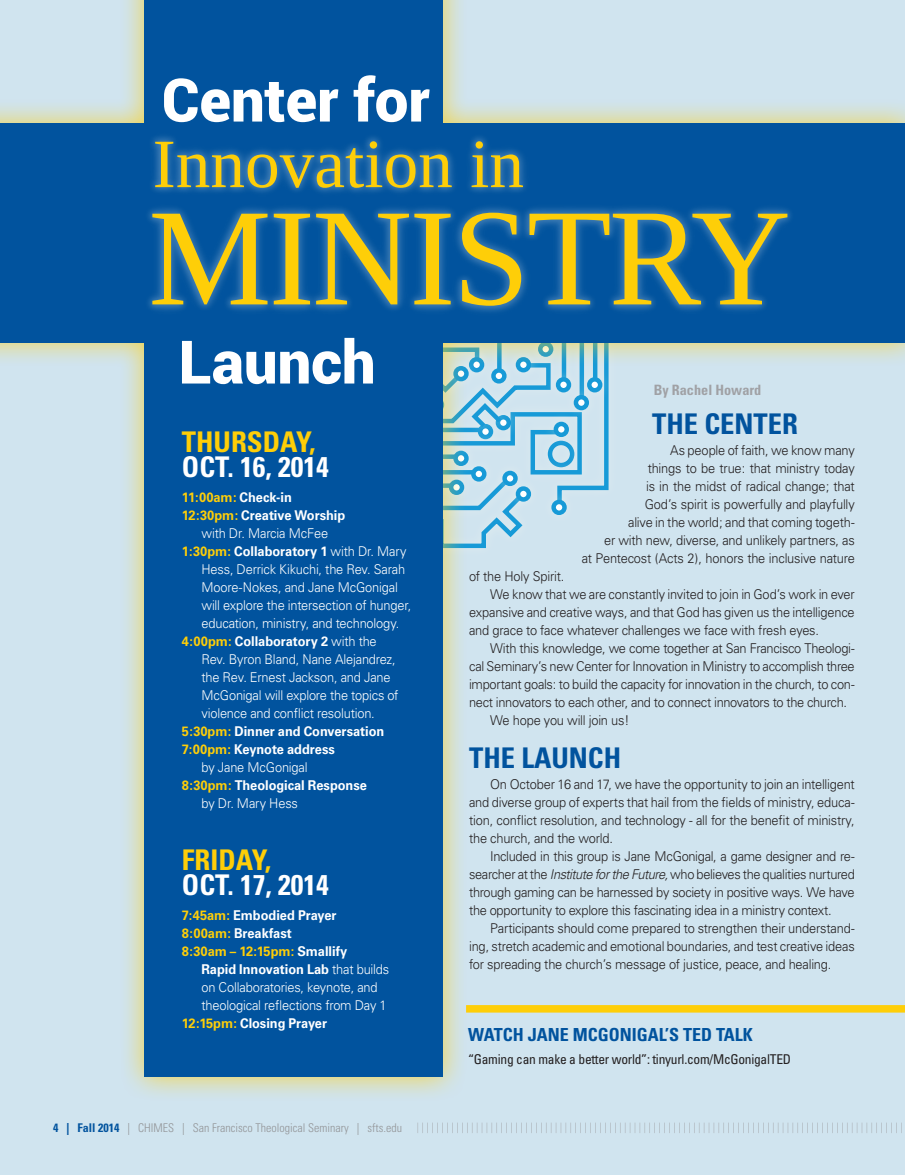
<style>
.page{position:relative;width:905px;height:1175px;background:#fff}
.page>*{position:absolute;margin:0;border:0;box-sizing:border-box;transform-origin:0 0}
.t1{font:138.45px "Tinos";color:#fece08}
.t2{font:69.3px "Tinos";color:#fece08}
.t3{font:900 59.85px "Roboto";color:#fff}
.t4{font:700 condensed 28.5px "Univers";color:#fff}
.t5{font:700 condensed 28.5px "Univers";color:#01539e}
.t6{font:700 condensed 28.5px "Univers";color:#fece08}
.t7{font:700 condensed 18px "Univers";color:#01539e}
.t8{font:700 condensed 14.25px "Univers";color:#a0a1a5}
.t9{font:300 13.5px/18px "Univers";letter-spacing:-.02em;color:#231f20;text-align:justify;scale:.95 1}
.t10{font:300 13.5px "Univers";letter-spacing:-.015em;color:#fff;scale:.95 1}
.t11{font:700 13.5px "Univers";letter-spacing:-.005em;color:#fff;scale:.95 1}
.t12{font:condensed 13.5px "Univers";letter-spacing:-.02em;color:#231f20}
.t13{font:700 13.5px "Univers";letter-spacing:-.005em;color:#fece08;scale:.95 1}
.t14{font:300 condensed 12px "Univers";color:#939598}
.s1{color:#fff}
.s2{color:#fece08}
.s3{font-weight:300}
.s4{font-weight:700;color:#01539e}
.s5{font-style:italic}
</style>
<div class="page">
<div style="left:0;top:0;width:904px;height:1174px;background:#d0e4ef"></div>
<div style="left:0;top:0;width:904px;height:1102px;background:#fece08;opacity:.75"></div>
<div style="left:144px;top:0;width:298px;height:1076px;background:#01539e"></div>
<div style="left:0;top:123px;width:904px;height:219px;background:#01539e"></div>
<div style="left:143px;top:203px;width:653px;height:113px;background:#01539e;opacity:.75"></div>
<div style="left:146px;top:132px;width:385px;height:65px;background:#01539e;opacity:.75"></div>
<svg style="left:417px;top:1122px;width:480px;height:11px"></svg>
<div style="left:466px;top:1005px;width:438px;height:7px;background:#fece08"></div>
<h3 class="t3" style="left:161px;top:58px;width:269px">Center for</h3>
<h2 class="t2" style="left:153px;top:119px;width:373px">Innovation in</h2>
<h1 class="t1" style="left:148px;top:168px;width:184px">Minis</h1>
<h1 class="t1" style="left:527px;top:168px;width:265px">try</h1>
<h3 class="t3" style="left:178px;top:320px;width:198px">Launch</h3>
<h3 class="t6" style="left:182px;top:424px;width:135px">THURSDAY,</h3>
<h3 class="t4" style="left:182px;top:450px;width:148px">OCT. 16, 2014</h3>
<p class="t13" style="left:182px;top:489px;width:117px">11:00am: <span class="s1">Check-in</span></p>
<p class="t11" style="left:182px;top:507px;width:173px"><span class="s2">12:30pm:</span> Creative Worship</p>
<p class="t10" style="left:201px;top:525px;width:135px">with Dr. Marcia McFee</p>
<p class="t11" style="left:182px;top:543px;width:238px"><span class="s2">1:30pm:</span> Collaboratory 1 <span class="s3">with Dr. Mary</span></p>
<p class="t10" style="left:201px;top:561px;width:216px">Hess, Derrick Kikuchi, the Rev. Sarah</p>
<p class="t10" style="left:201px;top:579px;width:208px">Moore-Nokes, and Jane McGonigal</p>
<p class="t10" style="left:201px;top:597px;width:222px">will explore the intersection of hunger,</p>
<p class="t10" style="left:201px;top:615px;width:210px">education, ministry, and technology.</p>
<p class="t11" style="left:182px;top:633px;width:206px"><span class="s2">4:00pm:</span> Collaboratory 2 <span class="s3">with the</span></p>
<p class="t10" style="left:201px;top:651px;width:206px">Rev. Byron Bland, Nane Alejandrez,</p>
<p class="t10" style="left:201px;top:669px;width:200px">the Rev. Ernest Jackson, and Jane</p>
<p class="t10" style="left:201px;top:687px;width:209px">McGonigal will explore the topics of</p>
<p class="t10" style="left:201px;top:705px;width:184px">violence and conflict resolution.</p>
<p class="t11" style="left:182px;top:723px;width:214px"><span class="s2">5:30pm:</span> Dinner and Conversation</p>
<p class="t11" style="left:182px;top:741px;width:163px"><span class="s2">7:00pm:</span> Keynote address</p>
<p class="t10" style="left:201px;top:759px;width:113px">by Jane McGonigal</p>
<p class="t11" style="left:182px;top:777px;width:196px"><span class="s2">8:30pm:</span> Theological Response</p>
<p class="t10" style="left:201px;top:795px;width:103px">by Dr. Mary Hess</p>
<h3 class="t6" style="left:182px;top:842px;width:91px">FRIDAY,</h3>
<h3 class="t4" style="left:182px;top:867px;width:148px">OCT. 17, 2014</h3>
<p class="t11" style="left:182px;top:907px;width:164px"><span class="s2">7:45am:</span> Embodied Prayer</p>
<p class="t11" style="left:182px;top:925px;width:117px"><span class="s2">8:00am:</span> Breakfast</p>
<p class="t13" style="left:182px;top:943px;width:176px">8:30am – 12:15pm: <span class="s1">Smallify</span></p>
<p class="t11" style="left:201px;top:961px;width:199px">Rapid Innovation Lab <span class="s3">that builds</span></p>
<p class="t10" style="left:201px;top:979px;width:187px">on Collaboratories, keynote, and</p>
<p class="t10" style="left:201px;top:997px;width:196px">theological reflections from Day 1</p>
<p class="t11" style="left:182px;top:1015px;width:154px"><span class="s2">12:15pm:</span> Closing Prayer</p>
<p class="t14" style="left:53px;top:1120px;width:350px"><span class="s4">4 | FALL 2014</span> | CHIMES | San Francisco Theological Seminary | sfts.edu</p>
<p class="t8" style="left:653px;top:381px;width:109px">BY RACHEL HOWARD</p>
<h3 class="t5" style="left:652px;top:406px;width:84px">THE CENTE</h3>
<h3 class="t5" style="left:782px;top:406px;width:17px">R</h3>
<p class="t9" style="left:581px;top:441px;width:289px;text-align:right">As people of faith, we know many<br>things to be true: that ministry today<br>is in the midst of radical change; that<br>God’s spirit is powerfully and playfully<br>alive in the world; and that coming togeth-<br>er with new, diverse, and unlikely partners, as<br>at Pentecost (Acts 2), honors the inclusive nature</p>
<p class="t9" style="left:469px;top:567px;width:102px">of the Holy Spirit.</p>
<p class="t9" style="left:490px;top:585px;width:385px">We know that we are constantly invited to join in God’s work in ever</p>
<p class="t9" style="left:469px;top:603px;width:407px">expansive and creative ways, and that God has given us the intelligence</p>
<p class="t9" style="left:469px;top:621px;width:370px">and grace to face whatever challenges we face with fresh eyes.</p>
<p class="t9" style="left:490px;top:639px;width:385px">With this knowledge, we come together at San Francisco Theologi-</p>
<p class="t9" style="left:469px;top:657px;width:407px">cal Seminary’s new Center for Innovation in Ministry to accomplish three</p>
<p class="t9" style="left:469px;top:675px;width:407px">important goals: to build the capacity for innovation in the church, to con-</p>
<p class="t9" style="left:469px;top:693px;width:399px">nect innovators to each other, and to connect innovators to the church.</p>
<p class="t9" style="left:490px;top:711px;width:148px">We hope you will join us!</p>
<h3 class="t5" style="left:469px;top:740px;width:153px">THE LAUNCH</h3>
<p class="t9" style="left:469px;top:775px;width:407px;text-indent:21px">On October 16 and 17, we have the opportunity to join an intelligent and diverse group of experts that hail from the fields of ministry, educa&shy;tion, conflict resolution, and technology - all for the benefit of ministry, the church, and the world.</p>
<p class="t9" style="left:469px;top:847px;width:407px;text-indent:21px">Included in this group is Jane McGonigal, a game designer and re&shy;searcher at the <span class="s5">Institute for the Future,</span> who believes the qualities nurtured through gaming can be harnessed by society in positive ways. We have the opportunity to explore this fascinating idea in a ministry context.</p>
<p class="t9" style="left:469px;top:919px;width:407px;text-indent:21px">Participants should come prepared to strengthen their understand&shy;ing, stretch academic and emotional boundaries, and test creative ideas for spreading the church’s message of justice, peace, and healing.</p>
<h3 class="t7" style="left:468px;top:1023px;width:21px">WATC</h3>
<h3 class="t7" style="left:512px;top:1023px;width:36px">H JANE</h3>
<h3 class="t7" style="left:572px;top:1023px;width:47px">MCGONIGAL</h3>
<h3 class="t7" style="left:665px;top:1023px;width:89px">’S TED TALK</h3>
<p class="t12" style="left:468px;top:1050px;width:324px">“Gaming can make a better world”: tinyurl.com/McGonigalTED</p>
</div>
